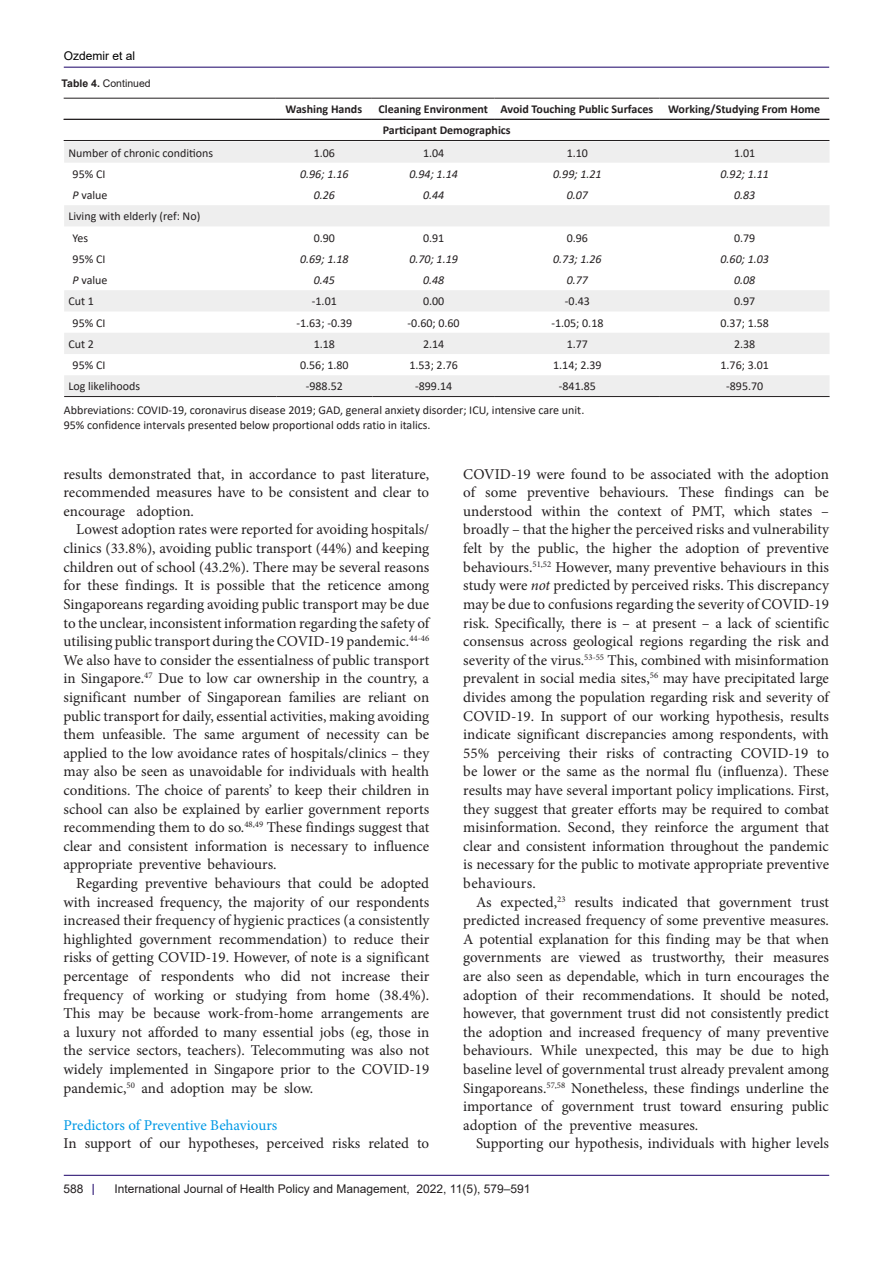
<style>
.page{position:relative;width:893px;height:1263px;background:#fff}
.page>*{position:absolute;margin:0;border:0;box-sizing:border-box;transform-origin:0 0}
.t1{font:15px/18.6px "Minion Pro";letter-spacing:-.005em;color:#231f20;text-align:justify}
.t2{font:15px "Minion Pro";letter-spacing:-.005em;color:#0099e5}
.t3{font:12px "Calibri";color:#231f20}
.t4{font:700 12px "Calibri";color:#231f20}
.t5{font:italic 12px "Calibri";color:#231f20}
.t6{font:12px "Arial";color:#231f20}
.t7{font:12px "Arial";color:#000001}
.t8{font:10.5px "Arial";color:#231f20}
.s1{font-weight:700}
.s2{font-style:italic}
</style>
<div class="page">
<hr style="left:64px;top:67px;width:765px;height:1px;background:#190066">
<hr style="left:64px;top:1175px;width:765px;height:1px;background:#190066">
<svg style="left:64px;top:141px;width:765px;height:255px"></svg>
<hr style="left:64px;top:396px;width:212px;height:1px;background:#231f20">
<hr style="left:276px;top:396px;width:96px;height:1px;background:#231f20">
<hr style="left:372px;top:396px;width:123px;height:1px;background:#231f20">
<hr style="left:495px;top:396px;width:165px;height:1px;background:#231f20">
<hr style="left:660px;top:396px;width:170px;height:1px;background:#231f20">
<hr style="left:64px;top:98px;width:212px;height:1px;background:#231f20">
<hr style="left:276px;top:98px;width:96px;height:1px;background:#231f20">
<hr style="left:372px;top:98px;width:122px;height:1px;background:#231f20">
<hr style="left:494px;top:98px;width:165px;height:1px;background:#231f20">
<hr style="left:659px;top:98px;width:170px;height:1px;background:#231f20">
<hr style="left:64px;top:119px;width:765px;height:1px;background:#231f20">
<hr style="left:64px;top:140px;width:765px;height:1px;background:#231f20">
<p class="t7" style="left:64px;top:48px;width:73px">Ozdemir et al</p>
<p class="t8" style="left:62px;top:76px;width:91px"><span class="s1">Table 4.</span> Continued</p>
<p class="t4" style="left:286px;top:101px;width:78px">Washing Hands</p>
<p class="t4" style="left:378px;top:101px;width:111px">Cleaning Environment</p>
<p class="t4" style="left:500px;top:101px;width:154px">Avoid Touching Public Surfaces</p>
<p class="t4" style="left:668px;top:101px;width:154px">Working/Studying From Home</p>
<p class="t4" style="left:383px;top:122px;width:129px">Participant Demographics</p>
<p class="t3" style="left:68px;top:144px;width:146px">Number of chronic conditions</p>
<p class="t3" style="left:314px;top:144px;width:23px">1.06</p>
<p class="t3" style="left:423px;top:144px;width:23px">1.04</p>
<p class="t3" style="left:567px;top:144px;width:23px">1.10</p>
<p class="t3" style="left:734px;top:144px;width:23px">1.01</p>
<p class="t3" style="left:73px;top:165px;width:34px">95% CI</p>
<p class="t5" style="left:300px;top:165px;width:50px">0.96; 1.16</p>
<p class="t5" style="left:409px;top:165px;width:50px">0.94; 1.14</p>
<p class="t5" style="left:553px;top:165px;width:50px">0.99; 1.21</p>
<p class="t5" style="left:720px;top:165px;width:50px">0.92; 1.11</p>
<p class="t3" style="left:73px;top:187px;width:36px"><span class="s2">P</span> value</p>
<p class="t5" style="left:314px;top:187px;width:23px">0.26</p>
<p class="t5" style="left:423px;top:187px;width:23px">0.44</p>
<p class="t5" style="left:567px;top:187px;width:23px">0.07</p>
<p class="t5" style="left:734px;top:187px;width:23px">0.83</p>
<p class="t3" style="left:68px;top:208px;width:133px">Living with elderly (ref: No)</p>
<p class="t3" style="left:73px;top:229px;width:17px">Yes</p>
<p class="t3" style="left:314px;top:229px;width:23px">0.90</p>
<p class="t3" style="left:423px;top:229px;width:23px">0.91</p>
<p class="t3" style="left:567px;top:229px;width:23px">0.96</p>
<p class="t3" style="left:734px;top:229px;width:23px">0.79</p>
<p class="t3" style="left:73px;top:250px;width:34px">95% CI</p>
<p class="t5" style="left:300px;top:250px;width:50px">0.69; 1.18</p>
<p class="t5" style="left:409px;top:250px;width:50px">0.70; 1.19</p>
<p class="t5" style="left:553px;top:250px;width:50px">0.73; 1.26</p>
<p class="t5" style="left:720px;top:250px;width:50px">0.60; 1.03</p>
<p class="t3" style="left:73px;top:272px;width:36px"><span class="s2">P</span> value</p>
<p class="t5" style="left:314px;top:272px;width:23px">0.45</p>
<p class="t5" style="left:423px;top:272px;width:23px">0.48</p>
<p class="t5" style="left:567px;top:272px;width:23px">0.77</p>
<p class="t5" style="left:734px;top:272px;width:23px">0.08</p>
<p class="t3" style="left:68px;top:293px;width:27px">Cut 1</p>
<p class="t3" style="left:312px;top:293px;width:26px">-1.01</p>
<p class="t3" style="left:423px;top:293px;width:23px">0.00</p>
<p class="t3" style="left:565px;top:293px;width:26px">-0.43</p>
<p class="t3" style="left:734px;top:293px;width:23px">0.97</p>
<p class="t3" style="left:73px;top:314px;width:34px">95% CI</p>
<p class="t3" style="left:296px;top:314px;width:57px">-1.63; -0.39</p>
<p class="t3" style="left:408px;top:314px;width:54px">-0.60; 0.60</p>
<p class="t3" style="left:551px;top:314px;width:54px">-1.05; 0.18</p>
<p class="t3" style="left:720px;top:314px;width:50px">0.37; 1.58</p>
<p class="t3" style="left:68px;top:336px;width:27px">Cut 2</p>
<p class="t3" style="left:314px;top:336px;width:23px">1.18</p>
<p class="t3" style="left:423px;top:336px;width:23px">2.14</p>
<p class="t3" style="left:567px;top:336px;width:23px">1.77</p>
<p class="t3" style="left:734px;top:336px;width:23px">2.38</p>
<p class="t3" style="left:73px;top:357px;width:34px">95% CI</p>
<p class="t3" style="left:300px;top:357px;width:50px">0.56; 1.80</p>
<p class="t3" style="left:409px;top:357px;width:50px">1.53; 2.76</p>
<p class="t3" style="left:553px;top:357px;width:50px">1.14; 2.39</p>
<p class="t3" style="left:720px;top:357px;width:50px">1.76; 3.01</p>
<p class="t3" style="left:68px;top:378px;width:73px">Log likelihoods</p>
<p class="t3" style="left:306px;top:378px;width:39px">-988.52</p>
<p class="t3" style="left:415px;top:378px;width:39px">-899.14</p>
<p class="t3" style="left:559px;top:378px;width:39px">-841.85</p>
<p class="t3" style="left:726px;top:378px;width:39px">-895.70</p>
<p class="t3" style="left:64px;top:402px;width:522px">Abbreviations: COVID-19, coronavirus disease 2019; GAD, general anxiety disorder; ICU, intensive care unit.</p>
<p class="t3" style="left:64px;top:417px;width:368px">95% confidence intervals presented below proportional odds ratio in italics.</p>
<p class="t1" style="left:64px;top:465px;width:367px">results demonstrated that, in accordance to past literature, recommended measures have to be consistent and clear to encourage adoption.</p>
<p class="t1" style="left:64px;top:520px;width:367px;text-indent:13px">Lowest adoption rates were reported for avoiding hospitals/ clinics (33.8%), avoiding public transport (44%) and keeping children out of school (43.2%). There may be several reasons for these findings. It is possible that the reticence among Singaporeans regarding avoiding public transport may be due to the unclear, inconsistent information regarding the safety of utilising public transport during the COVID-19 pandemic.<sup>44-46<br></sup>We also have to consider the essentialness of public transport in Singapore.<sup>47</sup> Due to low car ownership in the country, a significant number of Singaporean families are reliant on public transport for daily, essential activities, making avoiding them unfeasible. The same argument of necessity can be applied to the low avoidance rates of hospitals/clinics – they may also be seen as unavoidable for individuals with health conditions. The choice of parents’ to keep their children in school can also be explained by earlier government reports recommending them to do so.<sup>48,49</sup> These findings suggest that clear and consistent information is necessary to influence appropriate preventive behaviours.</p>
<p class="t1" style="left:64px;top:874px;width:367px;text-indent:13px">Regarding preventive behaviours that could be adopted with increased frequency, the majority of our respondents increased their frequency of hygienic practices (a consistently highlighted government recommendation) to reduce their risks of getting COVID-19. However, of note is a significant percentage of respondents who did not increase their frequency of working or studying from home (38.4%).<br>This may be because work-from-home arrangements are a luxury not afforded to many essential jobs (eg, those in the service sectors, teachers). Telecommuting was also not widely implemented in Singapore prior to the COVID-19 pandemic,<sup>50</sup> and adoption may be slow.</p>
<p class="t2" style="left:64px;top:1115px;width:215px">Predictors of Preventive Behaviours</p>
<p class="t1" style="left:64px;top:1134px;width:367px">In support of our hypotheses, perceived risks related to</p>
<p class="t1" style="left:463px;top:465px;width:367px">COVID-19 were found to be associated with the adoption of some preventive behaviours. These findings can be understood within the context of PMT, which states – broadly – that the higher the perceived risks and vulnerability felt by the public, the higher the adoption of preventive behaviours.<sup>51,52</sup> However, many preventive behaviours in this study were <span class="s2">not</span> predicted by perceived risks. This discrepancy may be due to confusions regarding the severity of COVID-19 risk. Specifically, there is – at present – a lack of scientific consensus across geological regions regarding the risk and severity of the virus.<sup>53-55</sup> This, combined with misinformation prevalent in social media sites,<sup>56</sup> may have precipitated large divides among the population regarding risk and severity of COVID-19. In support of our working hypothesis, results indicate significant discrepancies among respondents, with 55% perceiving their risks of contracting COVID-19 to be lower or the same as the normal flu (influenza). These results may have several important policy implications. First, they suggest that greater efforts may be required to combat misinformation. Second, they reinforce the argument that clear and consistent information throughout the pandemic is necessary for the public to motivate appropriate preventive behaviours.</p>
<p class="t1" style="left:463px;top:892px;width:367px;text-indent:13px">As expected,<sup>23</sup> results indicated that government trust predicted increased frequency of some preventive measures.<br>A potential explanation for this finding may be that when governments are viewed as trustworthy, their measures are also seen as dependable, which in turn encourages the adoption of their recommendations. It should be noted, however, that government trust did not consistently predict the adoption and increased frequency of many preventive behaviours. While unexpected, this may be due to high baseline level of governmental trust already prevalent among Singaporeans.<sup>57,58</sup> Nonetheless, these findings underline the importance of government trust toward ensuring public adoption of the preventive measures.</p>
<p class="t1" style="left:476px;top:1134px;width:354px">Supporting our hypothesis, individuals with higher levels</p>
<p class="t6" style="left:64px;top:1180px;width:22px">588</p>
<p class="t6" style="left:114px;top:1180px;width:418px">International Journal of Health Policy and Management, 2022, 11(5), 579–591</p>
</div>
